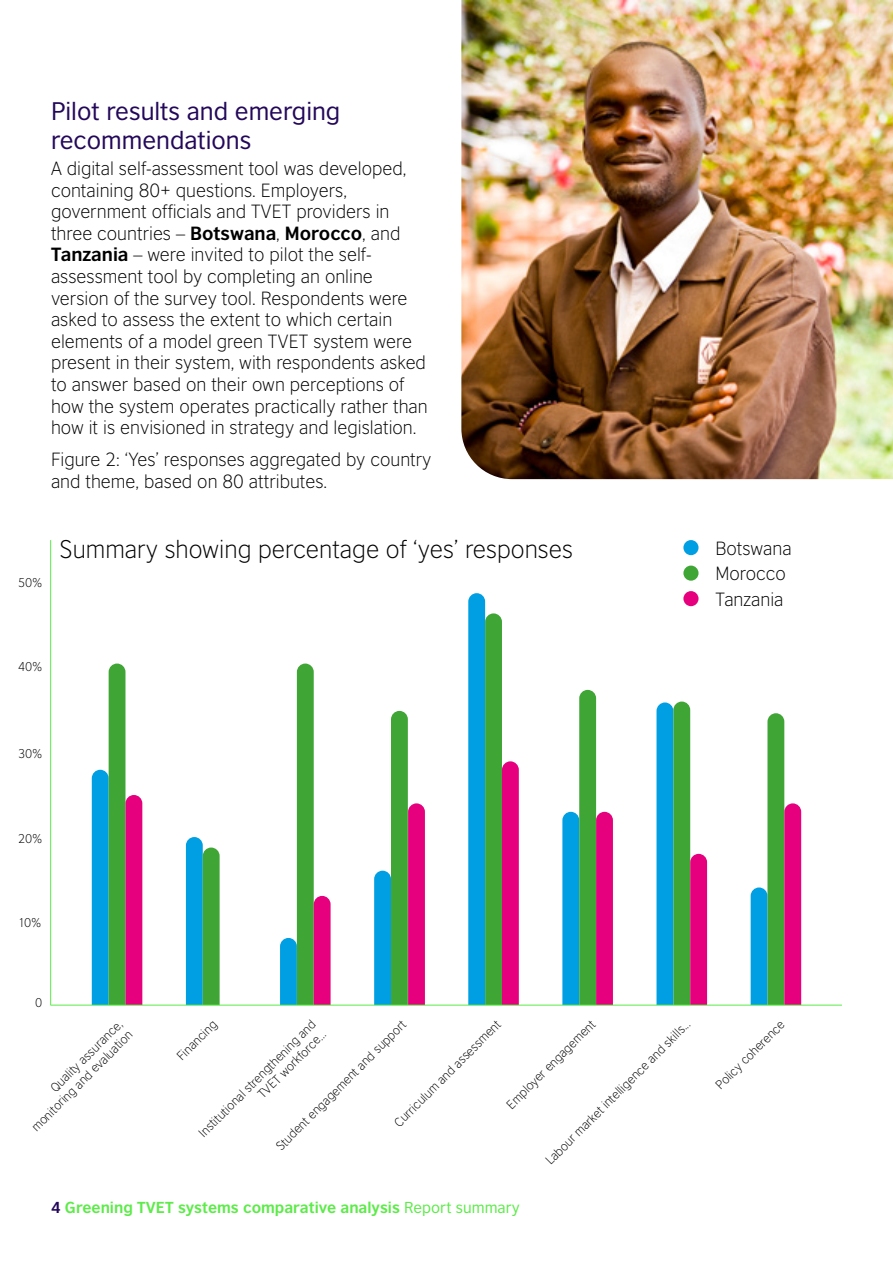
<style>
.page{position:relative;width:893px;height:1263px;background:#fff}
.page>*{position:absolute;margin:0;border:0;box-sizing:border-box;transform-origin:0 0}
.t1{font:300 24px "British Council Sans";color:#000}
.t2{font:24px/28.8px "British Council Sans";color:#23085a}
.t3{font:300 18px/21.6px "British Council Sans";color:#000}
.t4{font:700 15px "British Council Sans";color:#5deb4a}
.t5{font:300 12px/14.4px "British Council Sans";color:#000;text-align:right}
.s1{font-weight:700}
.s2{color:#23085a}
.s3{font-weight:400}
</style>
<div class="page">
<svg style="left:92px;top:663px;width:50px;height:342px"></svg>
<svg style="left:186px;top:837px;width:34px;height:168px;background:#2ba794"></svg>
<svg style="left:280px;top:663px;width:51px;height:342px"></svg>
<svg style="left:374px;top:711px;width:51px;height:294px"></svg>
<svg style="left:468px;top:593px;width:51px;height:412px"></svg>
<svg style="left:562px;top:690px;width:51px;height:315px"></svg>
<svg style="left:656px;top:701px;width:51px;height:304px"></svg>
<svg style="left:751px;top:713px;width:50px;height:292px"></svg>
<div style="left:683px;top:540px;width:15px;height:15px;background:#009fe3;border-radius:50%"></div>
<div style="left:683px;top:566px;width:15px;height:15px;background:#3fa535;border-radius:50%"></div>
<div style="left:683px;top:591px;width:15px;height:15px;background:#e6007d;border-radius:50%"></div>
<hr style="left:51px;top:1005px;width:791px;height:1px;background:#5deb4a">
<hr style="left:50px;top:540px;width:1px;height:465px;background:#5deb4a">
<img style="left:461px;top:0;width:432px;height:479px">
<h1 class="t2" style="left:51px;top:96px;width:291px">Pilot results and emerging recommendations</h1>
<p class="t3" style="left:51px;top:157px;width:378px">A digital self-assessment tool was developed, containing 80+ questions. Employers, government officials and TVET providers in three countries – <span class="s1">Botswana</span>, <span class="s1">Morocco</span>, and <span class="s1">Tanzania</span> – were invited to pilot the self&shy;assessment tool by completing an online version of the survey tool. Respondents were asked to assess the extent to which certain elements of a model green TVET system were present in their system, with respondents asked to answer based on their own perceptions of how the system operates practically rather than how it is envisioned in strategy and legislation.</p>
<p class="t3" style="left:51px;top:449px;width:382px">Figure 2: ‘Yes’ responses aggregated by country and theme, based on 80 attributes.</p>
<p class="t5" style="left:18px;top:575px;width:25px">50%</p>
<h1 class="t1" style="left:60px;top:535px;width:515px">Summary showing percentage of ‘yes’ responses</h1>
<p class="t5" style="left:18px;top:659px;width:25px">40%</p>
<p class="t5" style="left:18px;top:746px;width:25px">30%</p>
<p class="t5" style="left:18px;top:831px;width:25px">20%</p>
<p class="t5" style="left:18px;top:915px;width:24px">10%</p>
<p class="t5" style="left:35px;top:995px;width:9px">0</p>
<p class="t3" style="left:715px;top:535px;width:78px;line-height:25.5px">Botswana<br>Morocco<br>Tanzania</p>
<p class="t5" style="left:391px;top:1119px;width:146px;rotate:-45deg">Curriculum and assessment</p>
<p class="t5" style="left:504px;top:1101px;width:121px;rotate:-45deg">Employer engagement</p>
<p class="t5" style="left:273px;top:1143px;width:179px;rotate:-45deg">Student engagement and support</p>
<p class="t5" style="left:196px;top:1130px;width:161px;rotate:-45deg">Institutional strengthening and<br>TVET workforce...</p>
<p class="t5" style="left:542px;top:1157px;width:200px;rotate:-45deg">Labour market intelligence and skills...</p>
<p class="t5" style="left:713px;top:1081px;width:93px;rotate:-45deg">Policy coherence</p>
<p class="t5" style="left:18px;top:1114px;width:138px;rotate:-45deg">Quality assurance, monitoring and evaluation</p>
<p class="t5" style="left:174px;top:1053px;width:52px;rotate:-45deg">Financing</p>
<p class="t4" style="left:51px;top:1198px;width:470px"><span class="s2">4</span> Greening TVET systems comparative analysis <span class="s3">Report summary</span></p>
</div>
